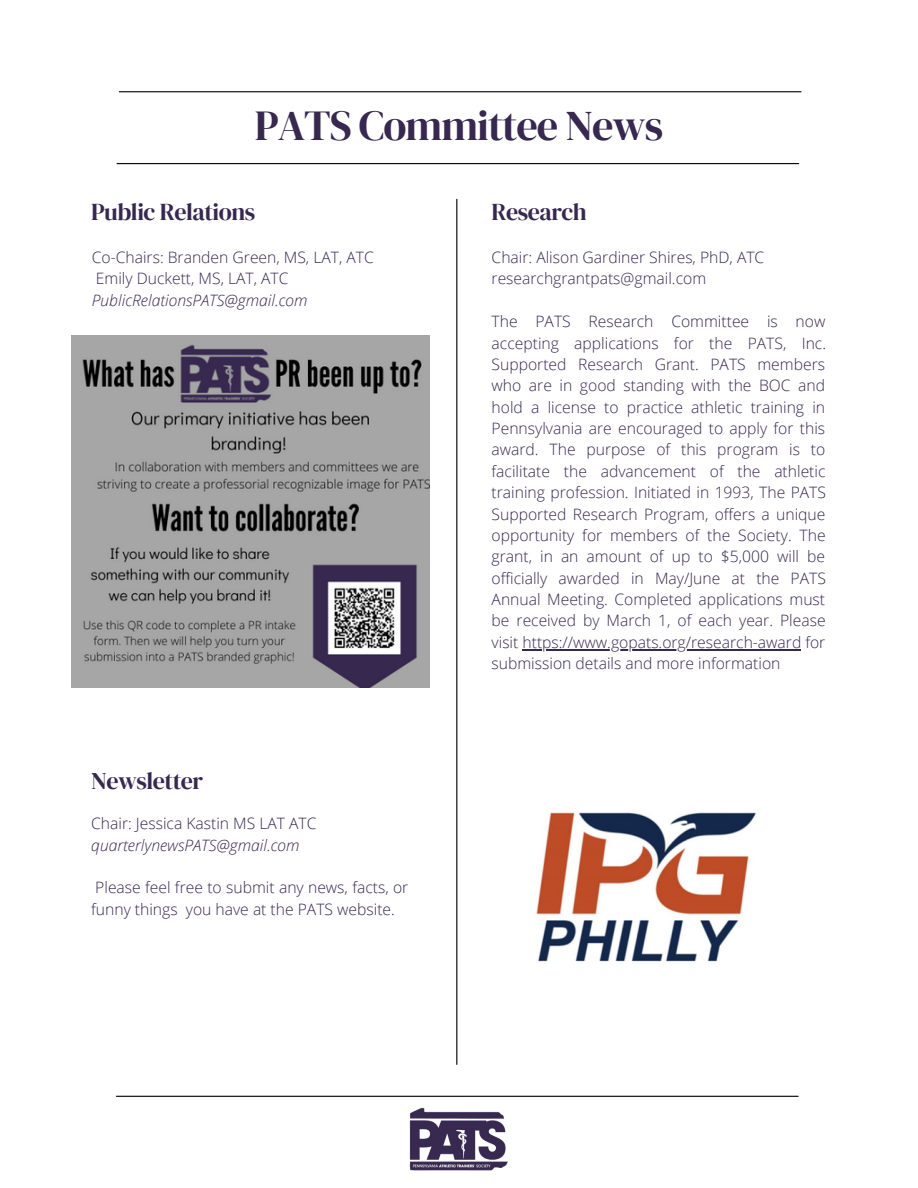
<style>
.page{position:relative;width:918px;height:1188px;background:#fff}
.page>*{position:absolute;margin:0;border:0;box-sizing:border-box;transform-origin:0 0}
.t1{font:42.3px "DM Serif Display";letter-spacing:-.025em;color:#37284f}
.t2{font:24px "DM Serif Display";letter-spacing:-.02em;color:#37284f}
.t3{font:300 15.75px/21.3px "Open Sans";color:#37284f;text-align:justify}
.t4{font:italic 300 15.75px "Open Sans";color:#37284f}
</style>
<div class="page">
<hr style="left:119px;top:91px;width:682px;height:1px;background:#000">
<hr style="left:456px;top:199px;width:1px;height:865px;background:#000">
<hr style="left:116px;top:1096px;width:682px;height:1px;background:#000">
<hr style="left:117px;top:163px;width:682px;height:1px;background:#000">
<img style="left:71px;top:335px;width:358px;height:353px">
<img style="left:409px;top:1107px;width:99px;height:64px">
<hr style="left:523px;top:649px;width:278px;height:1px;background:#37284f">
<img style="left:536px;top:812px;width:220px;height:150px">
<p class="t1" style="left:255px;top:96px;width:410px">PATS Committee News</p>
<p class="t2" style="left:91px;top:195px;width:166px">Public Relations</p>
<p class="t2" style="left:492px;top:195px;width:97px">Research</p>
<p class="t3" style="left:92px;top:246px;width:284px">Co-Chairs: Branden Green, MS, LAT, ATC</p>
<p class="t3" style="left:96px;top:268px;width:194px">Emily Duckett, MS, LAT, ATC</p>
<p class="t4" style="left:92px;top:289px;width:217px">PublicRelationsPATS@gmail.com</p>
<p class="t3" style="left:492px;top:246px;width:274px">Chair: Alison Gardiner Shires, PhD, ATC</p>
<p class="t3" style="left:492px;top:268px;width:216px">researchgrantpats@gmail.com</p>
<p class="t3" style="left:492px;top:310px;width:336px">The PATS Research Committee is now accepting applications for the PATS, Inc.<br>Supported Research Grant. PATS members who are in good standing with the BOC and hold a license to practice athletic training in Pennsylvania are encouraged to apply for this award. The purpose of this program is to facilitate the advancement of the athletic training profession. Initiated in 1993, The PATS Supported Research Program, offers a unique opportunity for members of the Society. The grant, in an amount of up to $5,000 will be officially awarded in May/June at the PATS Annual Meeting. Completed applications must be received by March 1, of each year. Please visit https://www.gopats.org/research-award for submission details and more information</p>
<p class="t2" style="left:91px;top:764px;width:113px">Newsletter</p>
<p class="t3" style="left:91px;top:812px;width:227px">Chair: Jessica Kastin MS LAT ATC</p>
<p class="t4" style="left:91px;top:834px;width:210px">quarterlynewsPATS@gmail.com</p>
<p class="t3" style="left:91px;top:877px;width:319px">Please feel free to submit any news, facts, or funny things you have at the PATS website.</p>
</div>
